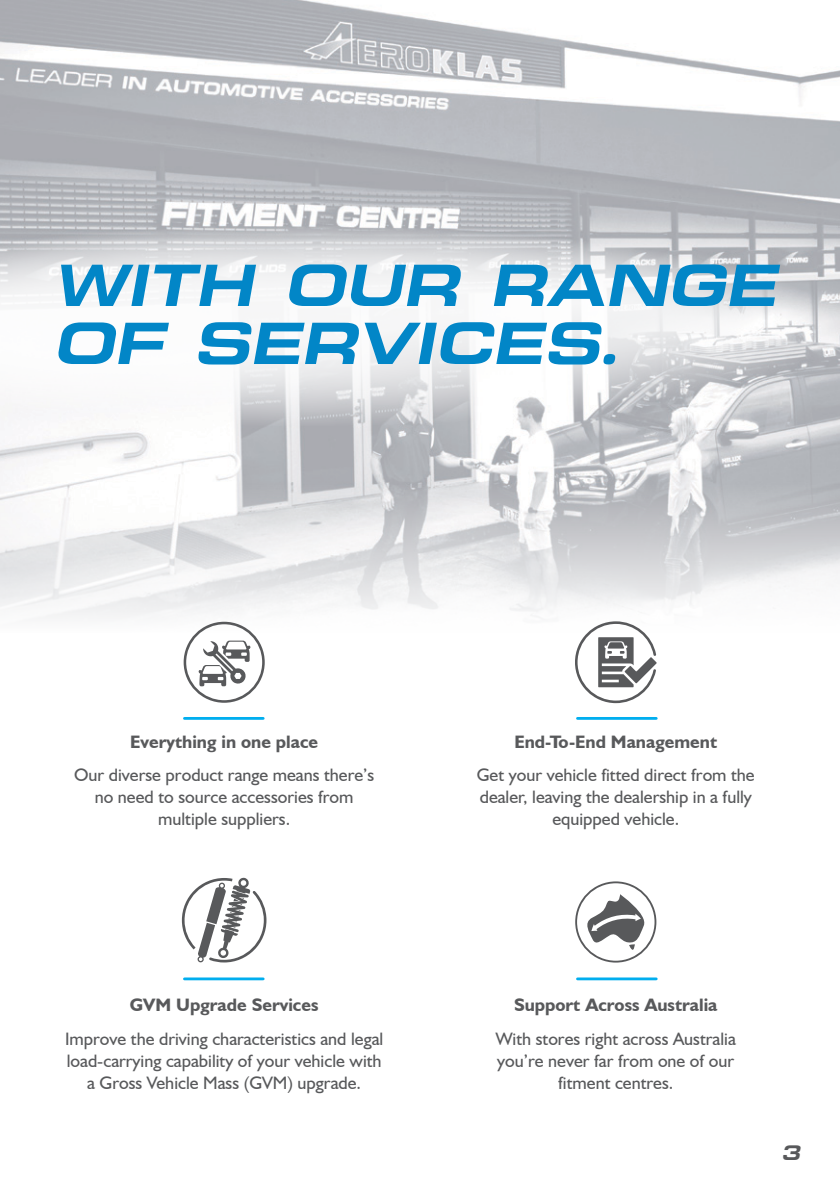
<style>
.page{position:relative;width:840px;height:1191px;background:#fff}
.page>*{position:absolute;margin:0;border:0;box-sizing:border-box;transform-origin:0 0}
.Header_-_white{font:italic 700 86px "PSL Tamnanthai Pro";color:#0286c7}
.t1{font:italic 700 30.2px "PSL Tamnanthai Pro";color:#58595b}
.Copy_-_Grey{font:18px/22px "Humanist 521 BT";color:#58595b;text-align:center}
.Copy_-_Grey-2{font:700 18px "Humanist 521 BT";color:#58595b}
</style>
<div class="page">
<img style="left:1px;top:0;width:838px;height:622px">
<svg style="left:1px;top:225px;width:838px;height:201px"></svg>
<img style="left:0;top:0;width:1px;height:607px">
<svg style="left:183px;top:622px;width:81px;height:81px"></svg>
<svg style="left:574px;top:621px;width:82px;height:82px"></svg>
<hr style="left:184px;top:717px;width:79px;height:3px;background:#00aeef">
<hr style="left:577px;top:717px;width:79px;height:3px;background:#00aeef">
<svg style="left:182px;top:877px;width:84px;height:85px"></svg>
<svg style="left:575px;top:881px;width:81px;height:81px"></svg>
<hr style="left:184px;top:977px;width:79px;height:3px;background:#00aeef">
<hr style="left:577px;top:977px;width:79px;height:3px;background:#00aeef">
<p class="Header_-_white" style="left:57px;top:230px;width:724px">WITH OUR RANGE</p>
<p class="Header_-_white" style="left:57px;top:288px;width:565px">OF SERVICES.</p>
<p class="Copy_-_Grey-2" style="left:130px;top:731px;width:189px">Everything in one place</p>
<p class="Copy_-_Grey" style="left:74px;top:764px;width:301px">Our diverse product range means there’s no need to source accessories from multiple suppliers.</p>
<p class="Copy_-_Grey-2" style="left:130px;top:994px;width:190px">GVM Upgrade Services</p>
<p class="Copy_-_Grey" style="left:65px;top:1027px;width:319px">Improve the driving characteristics and legal load-carrying capability of your vehicle with a Gross Vehicle Mass (GVM) upgrade.</p>
<p class="Copy_-_Grey-2" style="left:514px;top:731px;width:204px">End-To-End Management</p>
<p class="Copy_-_Grey" style="left:476px;top:764px;width:279px">Get your vehicle fitted direct from the dealer, leaving the dealership in a fully equipped vehicle.</p>
<p class="Copy_-_Grey-2" style="left:513px;top:994px;width:205px">Support Across Australia</p>
<p class="Copy_-_Grey" style="left:495px;top:1027px;width:241px">With stores right across Australia you’re never far from one of our fitment centres.</p>
<h2 class="t1" style="left:782px;top:1132px;width:19px">3</h2>
</div>
